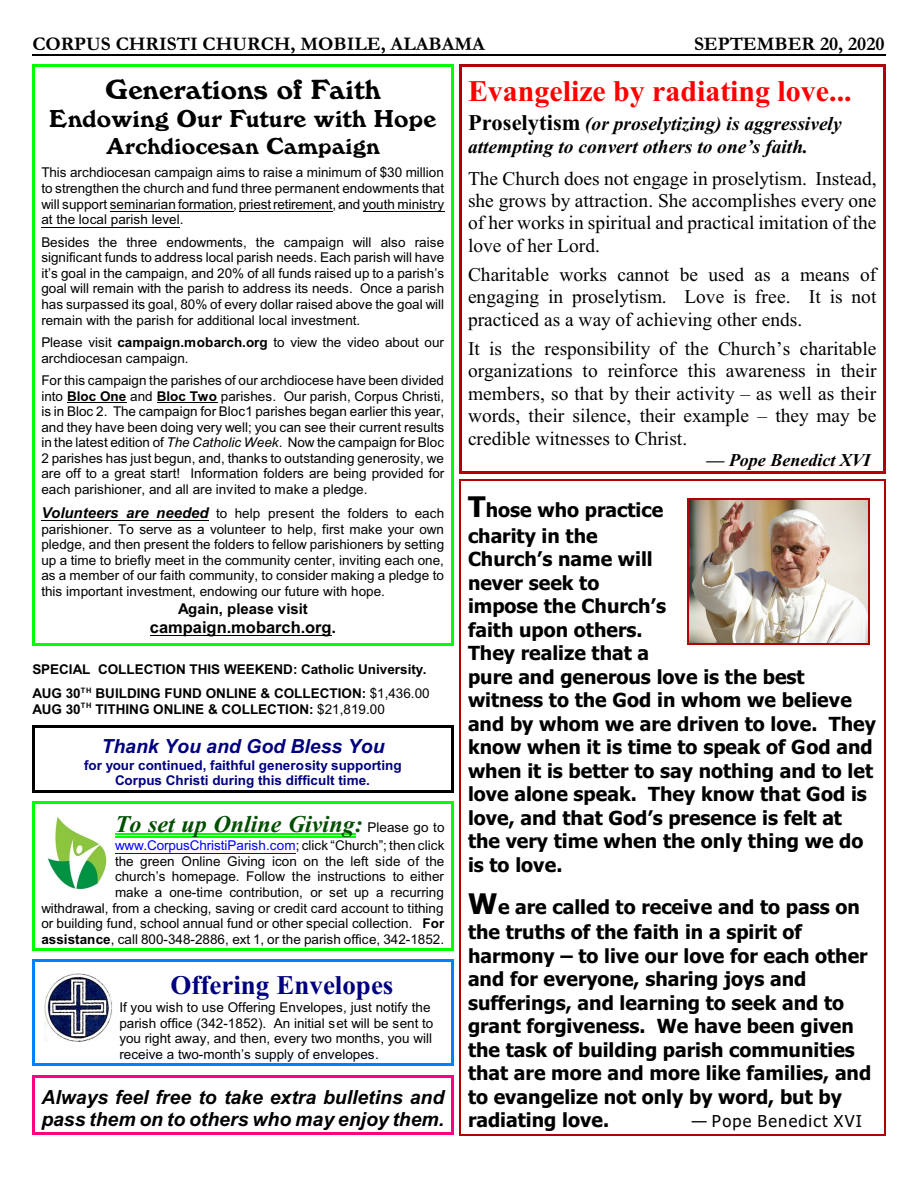
<style>
.page{position:relative;width:918px;height:1188px;background:#fff}
.page>*{position:absolute;margin:0;border:0;box-sizing:border-box;transform-origin:0 0}
.t1{font:700 30px "Times New Roman";color:#f00}
.t2{font:27px "Windsor BT";letter-spacing:.005em;color:#000}
.t3{font:700 27px "Times New Roman";color:#000080}
.t4{font:italic 700 24px "Times New Roman";color:#004f00}
.t5{font:24px "Windsor BT";letter-spacing:.005em;color:#000}
.t6{font:22.5px "Windsor BT";letter-spacing:.005em;color:#000}
.t7{font:700 19.5px/23.5px "Tahoma";color:#000}
.t8{font:19.5px/22.4px "Times New Roman";color:#000;text-align:justify}
.t9{font:italic 700 19.5px/23.1px "Times New Roman";color:#000}
.t10{font:italic 700 19.5px/22.4px "Arial";color:#000}
.t11{font:700 19.5px "Garamond";color:#000}
.t12{font:italic 700 19.5px "Arial";color:#000080}
.t13{font:italic 700 18px "Times New Roman";color:#000}
.t14{font:700 16.5px "Arial";color:#000}
.t15{font:italic 16.5px "Tahoma";letter-spacing:.07em;color:#000}
.t16{font:700 15px "Arial";color:#000}
.t17{font:13.5px/15.6px "Arial";color:#000;text-align:justify}
.t18{font:700 13.5px/24.2px "Arial";color:#000}
.t19{font:700 13.5px/15.5px "Arial";color:#000080;text-align:center}
.s1{font-weight:700}
.s2{font-style:italic}
.s3{font-weight:700;font-style:italic;font-size:15px}
.s4{font-weight:400}
.s5{font-family:"Arial";font-weight:400;font-style:normal;font-size:13.5px;color:#000}
.s6{color:#00f}
.s7{font-style:normal;font-size:22.5px}
.s8{font-size:28.5px}
</style>
<div class="page">
<hr style="left:32px;top:64px;width:3px;height:582px;background:#0f0">
<hr style="left:451px;top:64px;width:2px;height:582px;background:#0f0">
<hr style="left:32px;top:64px;width:421px;height:3px;background:#0f0">
<hr style="left:32px;top:643px;width:421px;height:3px;background:#0f0">
<hr style="left:32px;top:726px;width:3px;height:66px;background:#000">
<hr style="left:451px;top:726px;width:2px;height:66px;background:#000">
<hr style="left:32px;top:726px;width:421px;height:2px;background:#000">
<hr style="left:32px;top:790px;width:421px;height:2px;background:#000">
<hr style="left:32px;top:801px;width:3px;height:150px;background:#0f0">
<hr style="left:451px;top:801px;width:2px;height:150px;background:#0f0">
<hr style="left:32px;top:801px;width:421px;height:3px;background:#0f0">
<hr style="left:32px;top:948px;width:421px;height:3px;background:#0f0">
<hr style="left:32px;top:960px;width:3px;height:106px;background:#0080ff">
<hr style="left:451px;top:960px;width:2px;height:106px;background:#0080ff">
<hr style="left:32px;top:960px;width:421px;height:2px;background:#0080ff">
<hr style="left:32px;top:1063px;width:421px;height:3px;background:#0080ff">
<hr style="left:32px;top:1075px;width:3px;height:60px;background:#ff0080">
<hr style="left:451px;top:1075px;width:2px;height:60px;background:#ff0080">
<hr style="left:32px;top:1075px;width:421px;height:3px;background:#ff0080">
<hr style="left:32px;top:1132px;width:421px;height:3px;background:#ff0080">
<hr style="left:459px;top:64px;width:3px;height:410px;background:#b30000">
<hr style="left:883px;top:64px;width:2px;height:410px;background:#b30000">
<hr style="left:459px;top:64px;width:426px;height:3px;background:#b30000">
<hr style="left:459px;top:471px;width:426px;height:3px;background:#b30000">
<hr style="left:459px;top:479px;width:1px;height:657px;background:#b30000">
<hr style="left:884px;top:479px;width:1px;height:657px;background:#b30000">
<hr style="left:459px;top:479px;width:426px;height:1px;background:#b30000">
<hr style="left:459px;top:1134px;width:426px;height:2px;background:#b30000">
<img style="left:45px;top:973px;width:67px;height:68px">
<img style="left:689px;top:500px;width:180px;height:143px">
<hr style="left:688px;top:499px;width:1px;height:145px;background:#b30000">
<hr style="left:869px;top:499px;width:1px;height:145px;background:#b30000">
<hr style="left:688px;top:499px;width:182px;height:1px;background:#b30000">
<hr style="left:688px;top:643px;width:182px;height:2px;background:#b30000">
<hr style="left:110px;top:211px;width:123px;height:1px;background:#000">
<hr style="left:239px;top:211px;width:94px;height:1px;background:#000">
<hr style="left:363px;top:211px;width:82px;height:1px;background:#000">
<hr style="left:41px;top:227px;width:139px;height:1px;background:#000">
<hr style="left:67px;top:402px;width:60px;height:1px;background:#000">
<hr style="left:157px;top:402px;width:60px;height:1px;background:#000">
<hr style="left:41px;top:520px;width:168px;height:1px;background:#000">
<hr style="left:150px;top:635px;width:182px;height:1px;background:#000">
<hr style="left:115px;top:834px;width:240px;height:1px;background:#0f0">
<hr style="left:115px;top:836px;width:240px;height:1px;background:#0f0">
<hr style="left:115px;top:853px;width:181px;height:1px;background:#00f">
<hr style="left:32px;top:54px;width:853px;height:1px;background:#000">
<img style="left:48px;top:817px;width:59px;height:73px">
<h3 class="t11" style="left:32px;top:38px;width:454px">CORPUS CHRISTI CHURCH, MOBILE, ALABAMA</h3>
<h3 class="t11" style="left:694px;top:38px;width:192px">SEPTEMBER 20, 2020</h3>
<h2 class="t2" style="left:105px;top:78px;width:277px">Generations of Faith</h2>
<h3 class="t5" style="left:49px;top:109px;width:388px">Endowing Our Future with Hope</h3>
<h3 class="t6" style="left:106px;top:137px;width:275px">Archdiocesan Campaign</h3>
<p class="t17" style="left:41px;top:166px;width:404px">This archdiocesan campaign aims to raise a minimum of $30 million to strengthen the church and fund three permanent endowments that will support seminarian formation, priestretirement, and youth ministry at the local parish level.</p>
<p class="t17" style="left:41px;top:235px;width:404px">Besides the three endowments, the campaign will also raise significant funds to address local parish needs. Each parish will have it’s goal in the campaign, and 20% of all funds raised up to a parish’s goal will remain with the parish to address its needs. Once a parish has surpassed its goal, 80% of every dollar raised above the goal will remain with the parish for additional local investment.</p>
<p class="t17" style="left:41px;top:336px;width:404px">Please visit <span class="s1">campaign.mobarch.org</span> to view the video about our archdiocesan campaign.</p>
<p class="t17" style="left:41px;top:374px;width:405px">For this campaign the parishes of our archdiocese have been divided into <span class="s1">Bloc One</span> and <span class="s1">Bloc Two</span> parishes. Our parish, Corpus Christi, is in Bloc 2. The campaign for Bloc1 parishes began earlier this year, and they have been doing very well; you can see their current results in the latest edition of <span class="s2">The Catholic Week</span>. Now the campaign for Bloc 2 parishes has just begun, and, thanks to outstanding generosity, we are off to a great start! Information folders are being provided for each parishioner, and all are invited to make a pledge.</p>
<p class="t17" style="left:41px;top:506px;width:404px"><span class="s3">Volunteers are needed</span> to help present the folders to each parishioner. To serve as a volunteer to help, first make your own pledge, and then present the folders to fellow parishioners by setting up a time to briefly meet in the community center, inviting each one, as a member of our faith community, to consider making a pledge to this important investment, endowing our future with hope.</p>
<p class="t16" style="left:178px;top:603px;width:131px">Again, please visit</p>
<p class="t14" style="left:150px;top:621px;width:188px">campaign.mobarch.org.</p>
<p class="t18" style="left:32px;top:659px;width:399px">SPECIAL COLLECTION THIS WEEKEND: Catholic University.<br>AUG 30<sup>TH</sup> BUILDING FUND ONLINE &amp; COLLECTION: <span class="s4">$1,436.00</span></p>
<p class="t18" style="left:32px;top:698px;width:354px">AUG 30<sup>TH</sup> TITHING ONLINE &amp; COLLECTION: <span class="s4">$21,819.00</span></p>
<h3 class="t12" style="left:102px;top:739px;width:285px">Thank You and God Bless You</h3>
<p class="t19" style="left:84px;top:758px;width:319px">for your continued, faithful generosity supporting<br>Corpus Christi during this difficult time.</p>
<h3 class="t4" style="left:115px;top:816px;width:331px">To set up Online Giving: <span class="s5">Please go to</span></h3>
<p class="t17" style="left:41px;top:839px;width:405px;text-align:right"><span class="s6">www.CorpusChristiParish.com</span>; click “Church”; then click<br>the green Online Giving icon on the left side of the<br>church’s homepage. Follow the instructions to either<br>make a one-time contribution, or set up a recurring<br>withdrawal, from a checking, saving or credit card account to tithing or building fund, school annual fund or other special collection. <span class="s1">For assistance</span>, call 800-348-2886, ext 1, or the parish office, 342-1852.</p>
<h2 class="t3" style="left:170px;top:976px;width:225px">Offering Envelopes</h2>
<p class="t17" style="left:119px;top:1001px;width:316px;text-align:left">If you wish to use Offering Envelopes, just notify the parish office (342-1852). An initial set will be sent to you right away, and then, every two months, you will receive a two-month’s supply of envelopes.</p>
<h3 class="t10" style="left:41px;top:1088px;width:404px">Always feel free to take extra bulletins and pass them on to others who may enjoy them.</h3>
<h1 class="t1" style="left:468px;top:81px;width:385px">Evangelize by radiating love...</h1>
<h3 class="t9" style="left:468px;top:114px;width:375px"><span class="s7">Proselytism</span> (or proselytizing) is aggressively attempting to convert others to one’s faith.</h3>
<h3 class="t8" style="left:468px;top:169px;width:410px">The Church does not engage in proselytism. Instead, she grows by attraction. She accomplishes every one of her works in spiritual and practical imitation of the love of her Lord.</h3>
<h3 class="t8" style="left:468px;top:265px;width:410px">Charitable works cannot be used as a means of engaging in proselytism. Love is free. It is not practiced as a way of achieving other ends.</h3>
<h3 class="t8" style="left:468px;top:339px;width:410px">It is the responsibility of the Church’s charitable organizations to reinforce this awareness in their members, so that by their activity – as well as their words, their silence, their example – they may be credible witnesses to Christ.</h3>
<h3 class="t13" style="left:706px;top:453px;width:166px">— Pope Benedict XVI</h3>
<h3 class="t7" style="left:468px;top:499px;width:197px;line-height:25.3px"><span class="s8">T</span>hose who practice charity in the</h3>
<p class="t7" style="left:468px;top:549px;width:410px">Church’s name will<br>never seek to<br>impose the Church’s<br>faith upon others.<br>They realize that a<br>pure and generous love is the best witness to the God in whom we believe and by whom we are driven to love. They know when it is time to speak of God and when it is better to say nothing and to let love alone speak. They know that God is love, and that God’s presence is felt at the very time when the only thing we do is to love.</p>
<h3 class="t7" style="left:468px;top:896px;width:393px;line-height:25.3px"><span class="s8">W</span>e are called to receive and to pass on the truths of the faith in a spirit of</h3>
<p class="t7" style="left:468px;top:946px;width:405px">harmony – to live our love for each other and for everyone, sharing joys and sufferings, and learning to seek and to grant forgiveness. We have been given the task of building parish communities that are more and more like families, and to evangelize not only by word, but by radiating love.</p>
<p class="t15" style="left:692px;top:1115px;width:172px">— Pope Benedict XVI</p>
</div>
